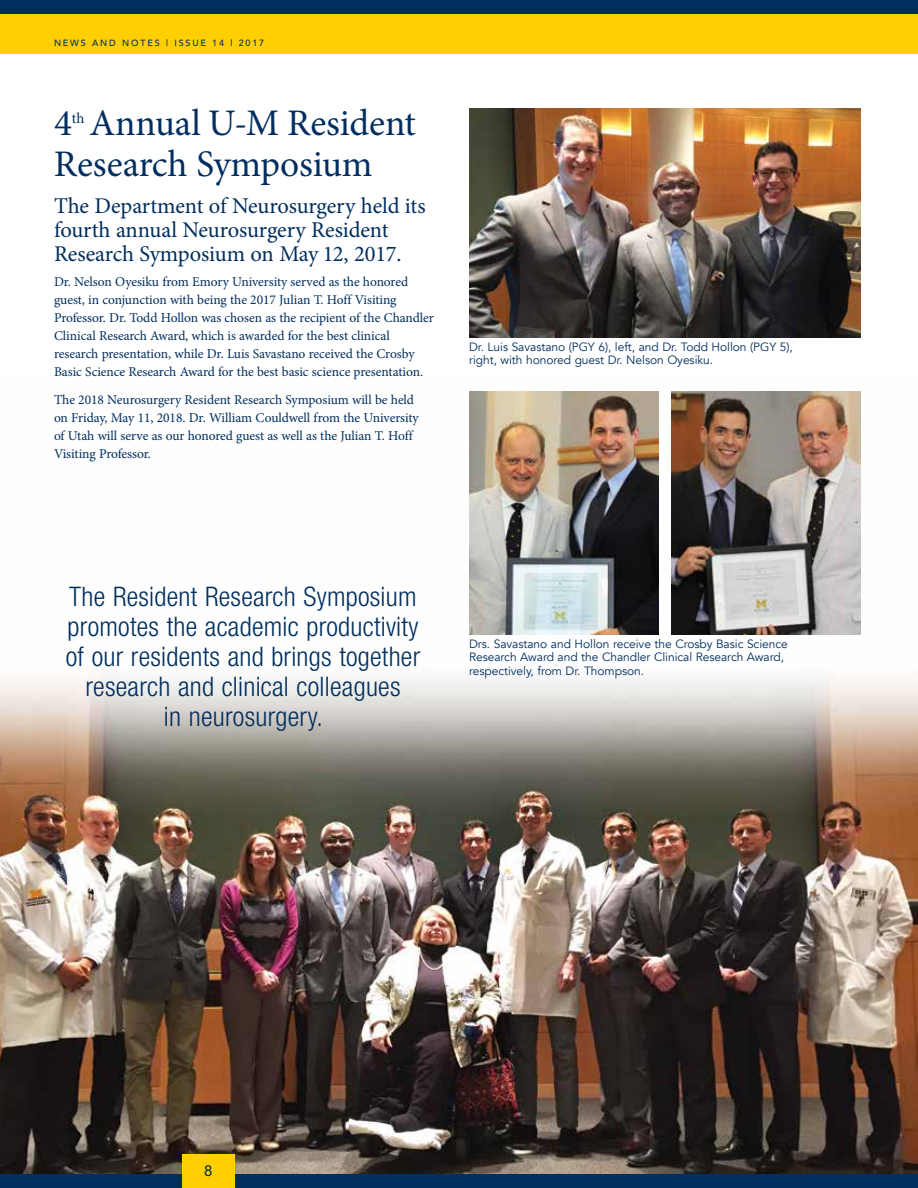
<style>
.page{position:relative;width:918px;height:1188px;background:#fff}
.page>*{position:absolute;margin:0;border:0;box-sizing:border-box;transform-origin:0 0}
.t1{font:37.5px/40.5px "Minion Pro";letter-spacing:-.005em;color:#002e5e}
.t2{font:300 condensed 27px/30px "Helvetica Neue";letter-spacing:.01em;color:#002e5e;text-align:center}
.t3{font:22.5px/24px "Minion Pro";letter-spacing:-.005em;color:#002e5e}
.t4{font:15px "Minion Pro";color:#002e5e}
.t5{font:500 15px "Avenir";color:#002e5e}
.t6{font:13.5px/18px "Minion Pro";letter-spacing:-.005em;color:#002e5e}
.t7{font:12px/13.5px "Avenir";letter-spacing:-.005em;color:#002e5e}
.t8{font:500 9px "Avenir";letter-spacing:.2em;color:#002e5e}
</style>
<div class="page">
<img style="left:0;top:391px;width:918px;height:783px">
<div style="left:0;top:0;width:918px;height:54px;background:#ffcf01"></div>
<div style="left:0;top:0;width:918px;height:14px;background:#002e5e"></div>
<div style="left:0;top:1174px;width:918px;height:14px;background:#002e5e"></div>
<div style="left:182px;top:1154px;width:52px;height:34px;background:#ffcf01"></div>
<img style="left:469px;top:108px;width:392px;height:230px">
<img style="left:469px;top:392px;width:189px;height:242px">
<img style="left:672px;top:392px;width:189px;height:242px">
<p class="t8" style="left:54px;top:35px;width:212px">NEWS AND NOTES | ISSUE 14 | 2017</p>
<h1 class="t1" style="left:54px;top:103px;width:364px;text-indent:36px">Annual U-M Resident<br>Research Symposium</h1>
<h3 class="t3" style="left:54px;top:194px;width:373px">The Department of Neurosurgery held its fourth annual Neurosurgery Resident<br>Research Symposium on May 12, 2017.</h3>
<p class="t6" style="left:54px;top:272px;width:381px">Dr. Nelson Oyesiku from Emory University served as the honored guest, in conjunction with being the 2017 Julian T. Hoff Visiting Professor. Dr. Todd Hollon was chosen as the recipient of the Chandler Clinical Research Award, which is awarded for the best clinical research presentation, while Dr. Luis Savastano received the Crosby Basic Science Research Award for the best basic science presentation.</p>
<p class="t6" style="left:54px;top:391px;width:366px">The 2018 Neurosurgery Resident Research Symposium will be held on Friday, May 11, 2018. Dr. William Couldwell from the University of Utah will serve as our honored guest as well as the Julian T. Hoff Visiting Professor.</p>
<h1 class="t1" style="left:54px;top:103px;width:19px">4</h1>
<p class="t4" style="left:72px;top:108px;width:14px">th</p>
<p class="t7" style="left:469px;top:340px;width:325px">Dr. Luis Savastano (PGY 6), left, and Dr. Todd Hollon (PGY 5), right, with honored guest Dr. Nelson Oyesiku.</p>
<h2 class="t2" style="left:66px;top:581px;width:356px">The Resident Research Symposium promotes the academic productivity of our residents and brings together research and clinical colleagues<br>in neurosurgery.</h2>
<p class="t7" style="left:469px;top:637px;width:320px">Drs. Savastano and Hollon receive the Crosby Basic Science<br>Research Award and the Chandler Clinical Research Award, respectively, from Dr. Thompson.</p>
<p class="t5" style="left:204px;top:1158px;width:10px">8</p>
</div>
